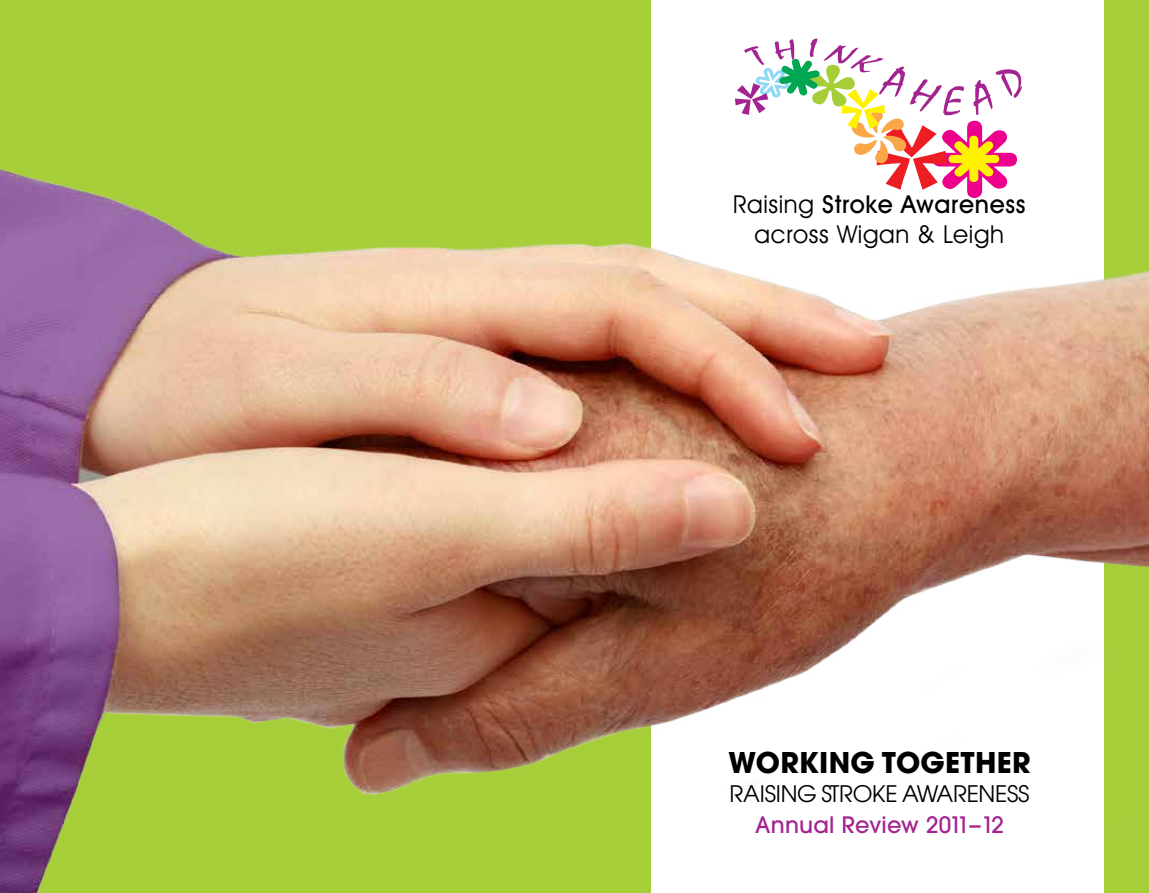
<style>
.page{position:relative;width:1149px;height:893px;background:#fff}
.page>*{position:absolute;margin:0;border:0;box-sizing:border-box;transform-origin:0 0}
.t1{font:28.35px "Avant Garde Gothic Bd ITC";letter-spacing:.01em;color:#000}
.t2{font:24.9px/29.8px "Avant Garde IT Cby BT";letter-spacing:.025em;color:#000;text-align:center}
.t3{font:22.65px "Avant Garde Gothic Bk ITC";letter-spacing:-.01em;color:#000}
.t4{font:22.5px "Avant Garde Gothic Md ITC";letter-spacing:.005em;color:#a3238f}
.s1{font-weight:500}
</style>
<div class="page">
<img style="left:0;top:0;width:1148px;height:893px">
<div style="left:695px;top:23px;width:367px;height:232px;background:#fff"></div>
<svg style="left:735px;top:39px;width:286px;height:159px"></svg>
<p class="t2" style="left:733px;top:189px;width:293px">Raising <span class="s1">Stroke Awareness </span>across Wigan &amp; Leigh</p>
<p class="t1" style="left:728px;top:744px;width:303px">WORKING TOGETHER</p>
<p class="t3" style="left:729px;top:779px;width:301px">RAISING STROKE AWARE NESS</p>
<p class="t4" style="left:755px;top:810px;width:250px">Annual Review 2011–12</p>
</div>
